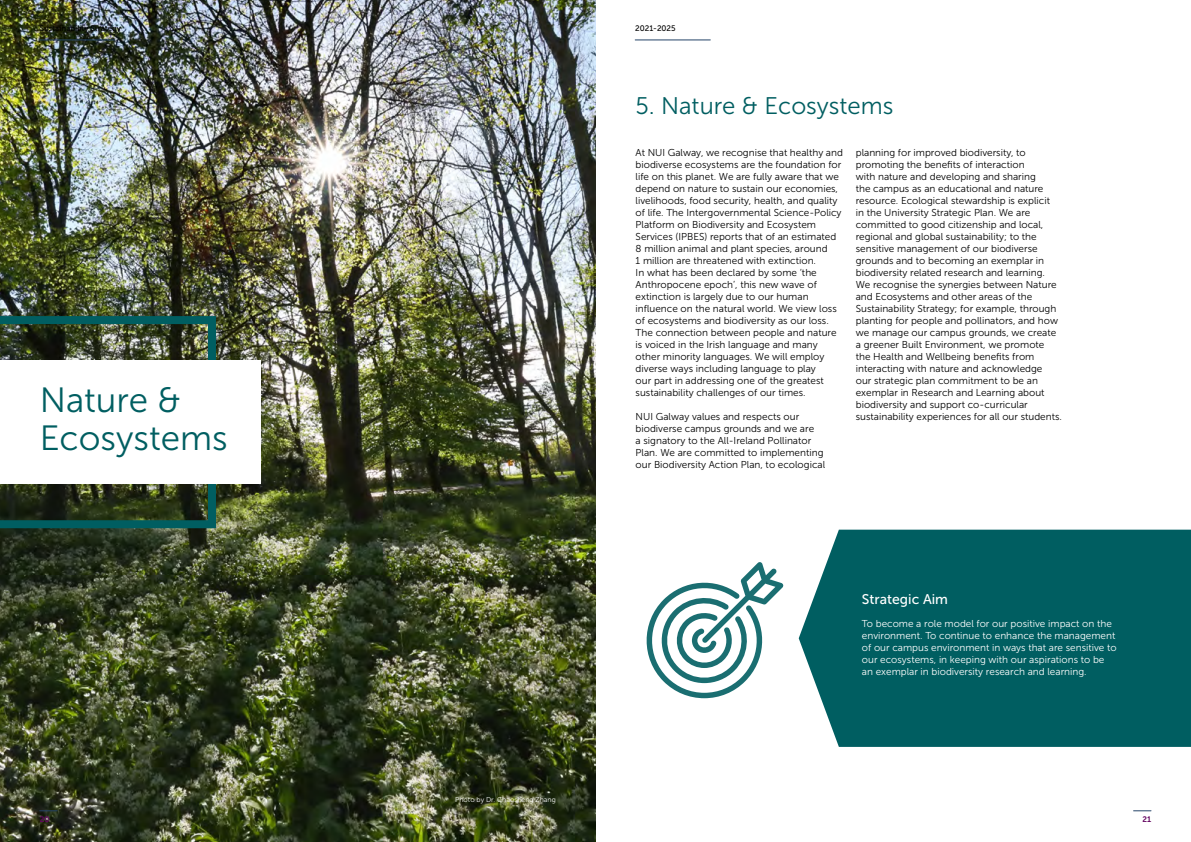
<style>
.page{position:relative;width:1191px;height:842px;background:#fff}
.page>*{position:absolute;margin:0;border:0;box-sizing:border-box;transform-origin:0 0}
.t1{font:35px/38px "Museo Sans 300";color:#005e61}
.t2{font:24px "Museo Sans 300";color:#005e61}
.t3{font:14px "Museo Sans 500";color:#fff}
.t4{font:10px/12px "Museo Sans 300";color:#000}
.t5{font:10px/12px "Museo Sans 300";color:#fff}
.t6{font:8px "Museo Sans 500";color:#000}
.t7{font:8px "Museo Sans 700";color:#630460}
.t8{font:7px "Museo Sans 300";color:#fff}
</style>
<div class="page">
<img style="left:0;top:0;width:595px;height:842px">
<img style="left:0;top:312px;width:220px;height:220px">
<div style="left:0;top:361px;width:261px;height:123px;background:#fff"></div>
<div style="left:798px;top:530px;width:393px;height:217px;background:#005e61"></div>
<svg style="left:646px;top:562px;width:137px;height:136px"></svg>
<svg style="left:40px;top:810px;width:17px;height:1px"></svg>
<hr style="left:40px;top:40px;width:75px;height:1px;background:#254467">
<hr style="left:635px;top:40px;width:75px;height:1px;background:#254467">
<svg style="left:1133px;top:810px;width:18px;height:1px"></svg>
<p class="t6" style="left:40px;top:24px;width:83px">Sustainability Strategy</p>
<h1 class="t1" style="left:40px;top:381px;width:189px">Nature &amp;<br>Ecosystems</h1>
<p class="t8" style="left:455px;top:796px;width:102px">Photo by Dr. Chaosheng Zhang</p>
<p class="t6" style="left:635px;top:24px;width:42px">2021-2025</p>
<h2 class="t2" style="left:635px;top:93px;width:259px">5. Nature &amp; Ecosystems</h2>
<p class="t4" style="left:635px;top:147px;width:209px">At NUI Galway, we recognise that healthy and biodiverse ecosystems are the foundation for life on this planet. We are fully aware that we depend on nature to sustain our economies, livelihoods, food security, health, and quality of life. The Intergovernmental Science-Policy Platform on Biodiversity and Ecosystem Services (IPBES) reports that of an estimated 8 million animal and plant species, around<br>1 million are threatened with extinction.<br>In what has been declared by some ‘the Anthropocene epoch’, this new wave of extinction is largely due to our human influence on the natural world. We view loss of ecosystems and biodiversity as our loss.<br>The connection between people and nature is voiced in the Irish language and many other minority languages. We will employ diverse ways including language to play<br>our part in addressing one of the greatest sustainability challenges of our times.</p>
<p class="t4" style="left:635px;top:410px;width:191px">NUI Galway values and respects our biodiverse campus grounds and we are<br>a signatory to the All-Ireland Pollinator Plan. We are committed to implementing our Biodiversity Action Plan, to ecological</p>
<p class="t4" style="left:855px;top:147px;width:208px">planning for improved biodiversity, to promoting the benefits of interaction<br>with nature and developing and sharing<br>the campus as an educational and nature resource. Ecological stewardship is explicit<br>in the University Strategic Plan. We are committed to good citizenship and local, regional and global sustainability; to the sensitive management of our biodiverse grounds and to becoming an exemplar in biodiversity related research and learning.<br>We recognise the synergies between Nature and Ecosystems and other areas of the Sustainability Strategy; for example, through planting for people and pollinators, and how we manage our campus grounds, we create a greener Built Environment, we promote<br>the Health and Wellbeing benefits from interacting with nature and acknowledge<br>our strategic plan commitment to be an exemplar in Research and Learning about biodiversity and support co-curricular sustainability experiences for all our students.</p>
<h3 class="t3" style="left:862px;top:591px;width:88px">Strategic Aim</h3>
<p class="t5" style="left:862px;top:618px;width:256px">To become a role model for our positive impact on the environment. To continue to enhance the management of our campus environment in ways that are sensitive to our ecosystems, in keeping with our aspirations to be an exemplar in biodiversity research and learning.</p>
<p class="t7" style="left:40px;top:815px;width:11px">20</p>
<p class="t7" style="left:1142px;top:815px;width:10px">21</p>
</div>
